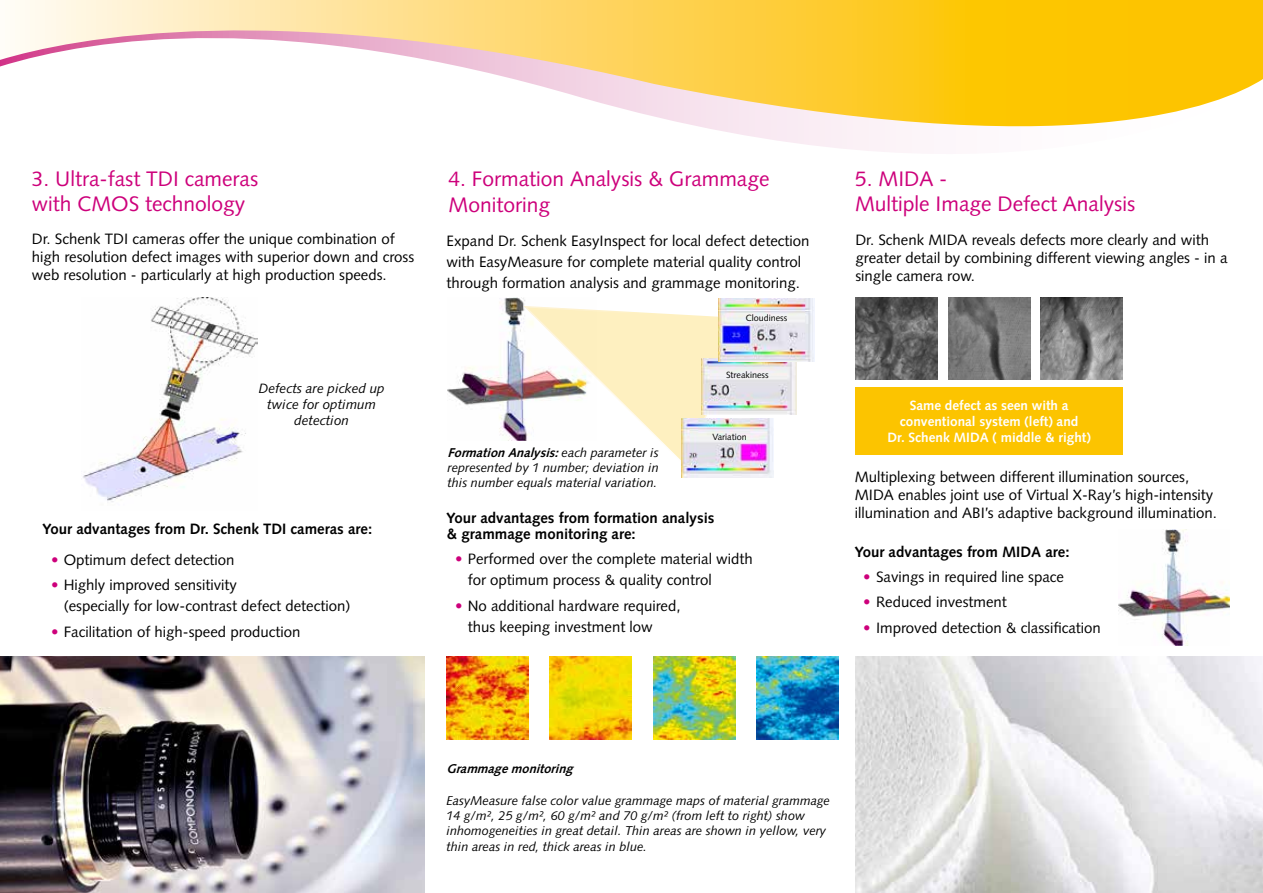
<style>
.page{position:relative;width:1263px;height:893px;background:#fff}
.page>*{position:absolute;margin:0;border:0;box-sizing:border-box;transform-origin:0 0}
.t1{font:21px/25.2px "Syntax LT Pro";color:#cd007b}
.t2{font:15px/18px "Syntax LT Pro";color:#000}
.t3{font:700 15px/16.5px "Syntax LT Pro";color:#000}
.t4{font:700 13.5px/16.2px "Syntax LT Pro";color:#fff;text-align:center}
.t5{font:italic 13.5px/16.2px "Syntax LT Pro";color:#000;text-align:center}
.t6{font:italic 12.75px/15.3px "Syntax LT Pro";color:#000;text-align:justify}
.t7{font:italic 700 12.75px "Syntax LT Pro";color:#000}
.t8{font:9px "Syntax LT Pro";color:#000}
.s1{color:#cd007b}
.s2{font-weight:700}
</style>
<div class="page">
<svg style="left:0;top:0;width:1263px;height:153px"></svg>
<img style="left:0;top:657px;width:424px;height:236px">
<img style="left:653px;top:657px;width:82px;height:82px">
<img style="left:756px;top:657px;width:82px;height:82px">
<img style="left:446px;top:657px;width:82px;height:82px">
<img style="left:550px;top:657px;width:82px;height:82px">
<img style="left:448px;top:297px;width:77px;height:144px">
<img style="left:1119px;top:529px;width:110px;height:117px">
<img style="left:855px;top:298px;width:82px;height:82px">
<img style="left:948px;top:298px;width:82px;height:82px">
<img style="left:1041px;top:298px;width:82px;height:82px">
<div style="left:855px;top:387px;width:268px;height:68px;background:#fcc400"></div>
<img style="left:855px;top:657px;width:408px;height:236px">
<svg style="left:523px;top:305px;width:228px;height:162px"></svg>
<img style="left:701px;top:359px;width:96px;height:56px">
<img style="left:719px;top:298px;width:95px;height:64px">
<img style="left:682px;top:419px;width:92px;height:58px">
<img style="left:83px;top:298px;width:174px;height:204px">
<h1 class="t1" style="left:32px;top:166px;width:228px">3. Ultra-fast TDI cameras with CMOS technology</h1>
<p class="t2" style="left:32px;top:229px;width:384px">Dr. Schenk TDI cameras offer the unique combination of high resolution defect images with superior down and cross web resolution - particularly at high production speeds.</p>
<p class="t5" style="left:259px;top:380px;width:128px">Defects are picked up twice for optimum detection</p>
<p class="t3" style="left:43px;top:521px;width:331px">Your advantages from Dr. Schenk TDI cameras are:</p>
<p class="t2" style="left:51px;top:551px;width:185px"><span class="s1">•</span> Optimum defect detection</p>
<p class="t2" style="left:64px;top:575px;width:288px;line-height:21px;text-indent:-13px"><span class="s1">•</span> Highly improved sensitivity<br>(especially for low-contrast defect detection)</p>
<p class="t2" style="left:51px;top:622px;width:251px"><span class="s1">•</span> Facilitation of high-speed production</p>
<h1 class="t1" style="left:449px;top:167px;width:322px">4. Formation Analysis &amp; Grammage<br>Monitoring</h1>
<p class="t2" style="left:446px;top:230px;width:364px;line-height:21px">Expand Dr. Schenk EasyInspect for local defect detection with EasyMeasure for complete material quality control through formation analysis and grammage monitoring.</p>
<p class="t8" style="left:746px;top:312px;width:43px">Cloudiness</p>
<p class="t8" style="left:726px;top:369px;width:44px">Streakiness</p>
<p class="t6" style="left:448px;top:444px;width:213px"><span class="s2">FormationAnalysis:</span>e a ch p a ra m e t e r i s represented by 1 number; deviation in this number equals material variation.</p>
<p class="t8" style="left:712px;top:432px;width:36px">Variation</p>
<p class="t3" style="left:446px;top:509px;width:270px">Your advantages from formation analysis &amp; grammage monitoring are:</p>
<p class="t2" style="left:468px;top:549px;width:287px;line-height:21px;text-indent:-13px"><span class="s1">•</span> Performed over the complete material width for optimum process &amp; quality control</p>
<p class="t2" style="left:468px;top:595px;width:214px;line-height:21px;text-indent:-13px"><span class="s1">•</span> No additional hardware required, thus keeping investment low</p>
<h1 class="t1" style="left:855px;top:166px;width:282px">5. MIDA -<br>Multiple Image Defect Analysis</h1>
<p class="t2" style="left:855px;top:231px;width:373px">Dr. Schenk MIDA reveals defects more clearly and with greater detail by combining different viewing angles - in a single camera row.</p>
<p class="t4" style="left:887px;top:397px;width:205px">Same defect as seen with a conventional system (left) and<br>Dr. Schenk MIDA ( middle &amp; right)</p>
<p class="t2" style="left:855px;top:468px;width:364px">Multiplexing between different illumination sources,<br>MIDA enables joint use of Virtual X-Ray’s high-intensity illumination and ABI’s adaptive background illumination.</p>
<p class="t3" style="left:855px;top:543px;width:216px">Your advantages from MIDA are:</p>
<p class="t2" style="left:863px;top:568px;width:202px"><span class="s1">•</span> Savings in required line space</p>
<p class="t2" style="left:863px;top:593px;width:145px"><span class="s1">•</span> Reduced investment</p>
<p class="t2" style="left:863px;top:618px;width:239px"><span class="s1">•</span> Improved detection &amp; classification</p>
<p class="t7" style="left:446px;top:761px;width:132px">Grammagemonitoring</p>
<p class="t6" style="left:446px;top:793px;width:385px;text-align:left">EasyMeasure false color value grammage maps of material grammage 14 g/m², 25 g/m², 60 g/m² and 70 g/m² (from left to right) show inhomogeneities in great detail. Thin areas are shown in yellow, very thin areas in red, thick areas in blue.</p>
</div>
